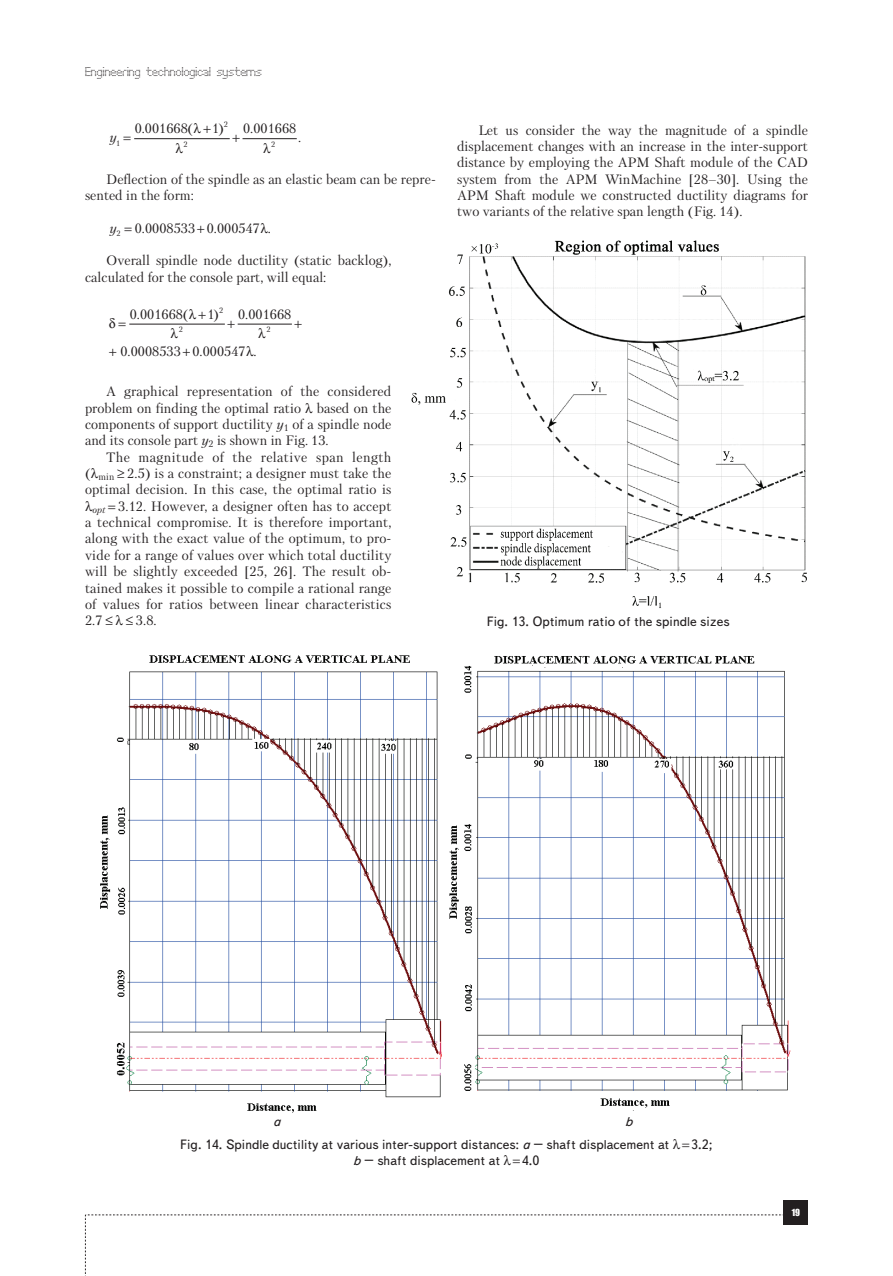
<style>
.page{position:relative;width:893px;height:1276px;background:#fff}
.page>*{position:absolute;margin:0;border:0;box-sizing:border-box;transform-origin:0 0}
.t1{font:13.5px/16.4px "Petersburg C";letter-spacing:.01em;color:#231f20}
.t2{font:13.5px "Text Book C";color:#231f20}
.t3{font:13.5px "Petersburg C";letter-spacing:.03em;color:#231f20}
.t4{font:italic 13.5px "Petersburg C";color:#231f20}
.t5{font:italic 13.5px "Text Book C";color:#231f20}
.t6{font:12px "Perfo C";letter-spacing:.015em;color:#231f20}
.t7{font:9px "Impact";color:#fff}
.t8{font:7.8px "Petersburg C";color:#231f20}
.s1{font-style:italic}
</style>
<div class="page">
<svg style="left:85px;top:1214px;width:699px;height:62px"></svg>
<div style="left:784px;top:1200px;width:24px;height:24px;background:#231f20"></div>
<hr style="left:134px;top:138px;width:96px;height:1px;background:#231f20">
<hr style="left:243px;top:138px;width:54px;height:1px;background:#231f20">
<hr style="left:129px;top:324px;width:96px;height:1px;background:#231f20">
<hr style="left:238px;top:324px;width:54px;height:1px;background:#231f20">
<img style="left:411px;top:240px;width:396px;height:368px">
<img style="left:100px;top:655px;width:691px;height:458px">
<p class="t6" style="left:85px;top:65px;width:178px">Engineering technological systems</p>
<p class="t8" style="left:224px;top:120px;width:6px">2</p>
<p class="t1" style="left:135px;top:120px;width:60px">0 001668(</p>
<p class="t1" style="left:212px;top:120px;width:13px">1)</p>
<p class="t1" style="left:243px;top:120px;width:55px">0 001668</p>
<p class="t1" style="left:142px;top:120px;width:5px">.</p>
<p class="t1" style="left:250px;top:120px;width:5px">.</p>
<p class="t4" style="left:110px;top:130px;width:12px">y<sub>1</sub></p>
<p class="t1" style="left:298px;top:129px;width:5px">.</p>
<p class="t1" style="left:85px;top:171px;width:352px;text-indent:21px">Deflection of the spindle as an elastic beam can be repre&shy;sented in the form:</p>
<p class="t1" style="left:110px;top:219px;width:163px"><span class="s1">y</span><sub>2</sub> 0.0008533 0 000547 .</p>
<p class="t8" style="left:184px;top:139px;width:6px">2</p>
<p class="t8" style="left:271px;top:139px;width:6px">2</p>
<p class="t1" style="left:214px;top:219px;width:5px">.</p>
<p class="t1" style="left:85px;top:252px;width:308px;text-indent:21px">Overall spindle node ductility (static backlog), calculated for the console part, will equal:</p>
<p class="t1" style="left:130px;top:306px;width:60px">0 001668(</p>
<p class="t1" style="left:207px;top:306px;width:13px">1)</p>
<p class="t1" style="left:238px;top:306px;width:55px">0 001668</p>
<p class="t1" style="left:120px;top:343px;width:127px">0 0008533 0 000547</p>
<p class="t8" style="left:219px;top:305px;width:6px">2</p>
<p class="t1" style="left:137px;top:306px;width:5px">.</p>
<p class="t1" style="left:245px;top:306px;width:5px">.</p>
<p class="t8" style="left:179px;top:325px;width:6px">2</p>
<p class="t8" style="left:266px;top:325px;width:6px">2</p>
<p class="t1" style="left:128px;top:343px;width:5px">.</p>
<p class="t1" style="left:200px;top:343px;width:5px">.</p>
<p class="t1" style="left:254px;top:343px;width:5px">.</p>
<p class="t1" style="left:85px;top:383px;width:308px;text-align:justify;text-indent:21px">A graphical representation of the considered problem on finding the optimal ratio based on the components of support ductility <span class="s1">y</span><sub>1</sub> of a spindle node and its console part <span class="s1">y</span><sub>2</sub> is shown in Fig. 13.</p>
<p class="t3" style="left:106px;top:449px;width:287px">The magnitude of the relative span length</p>
<p class="t1" style="left:85px;top:465px;width:308px">( <sub>min</sub> ≥ 2.5) is a constraint; a designer must take the</p>
<p class="t1" style="left:85px;top:481px;width:308px">optimal decision. In this case, the optimal ratio is</p>
<p class="t1" style="left:93px;top:498px;width:300px"><sub>opt</sub> 3.12. However, a designer often has to accept</p>
<p class="t1" style="left:85px;top:514px;width:308px">a technical compromise. It is therefore important,</p>
<p class="t1" style="left:85px;top:530px;width:308px">along with the exact value of the optimum, to pro-</p>
<p class="t1" style="left:85px;top:547px;width:308px">vide for a range of values over which total ductility</p>
<p class="t1" style="left:85px;top:563px;width:308px">will be slightly exceeded [25, 26]. The result ob-</p>
<p class="t1" style="left:85px;top:579px;width:308px">tained makes it possible to compile a rational range</p>
<p class="t1" style="left:85px;top:596px;width:308px">of values for ratios between linear characteristics</p>
<p class="t1" style="left:85px;top:612px;width:73px">2.7 ≤ ≤ 3.8.</p>
<p class="t1" style="left:457px;top:122px;width:352px;text-align:justify;text-indent:21px">Let us consider the way the magnitude of a spindle displacement changes with an increase in the inter-support distance by employing the APM Shaft module of the CAD system from the APM WinMachine [28–30]. Using the APM Shaft module we constructed ductility diagrams for two variants of the relative span length (Fig. 14).</p>
<p class="t2" style="left:487px;top:613px;width:244px">Fig. 13. Optimum ratio of the spindle sizes</p>
<p class="t5" style="left:273px;top:1113px;width:9px">a</p>
<p class="t5" style="left:625px;top:1113px;width:9px">b</p>
<p class="t2" style="left:180px;top:1137px;width:491px">Fig. 14. Spindle ductility at various inter-support distances: <span class="s1">a</span> – shaft displacement at</p>
<p class="t2" style="left:691px;top:1137px;width:23px">3.2;</p>
<p class="t2" style="left:353px;top:1153px;width:148px"><span class="s1">b</span> – shaft displacement at</p>
<p class="t2" style="left:522px;top:1153px;width:19px">4.0</p>
<p class="t7" style="left:792px;top:1205px;width:10px">19</p>
</div>
